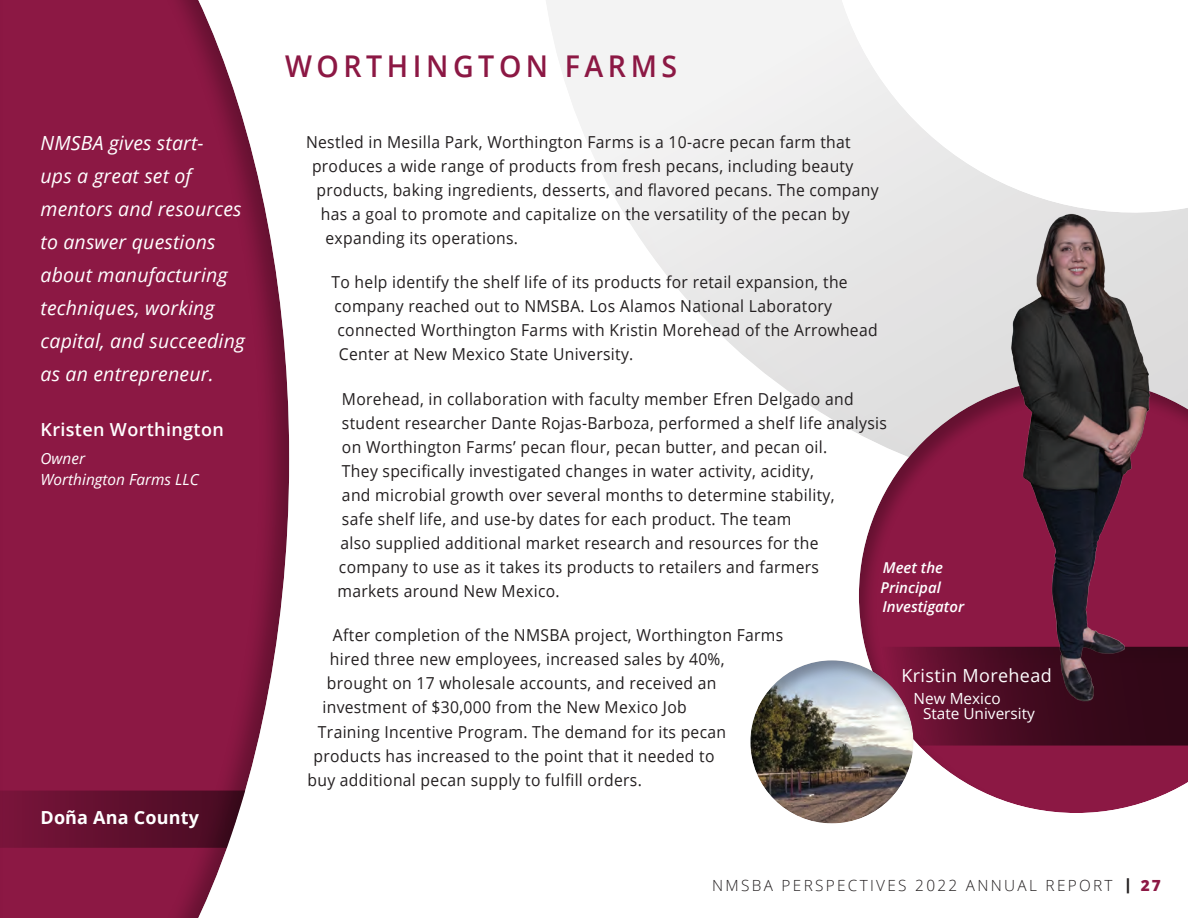
<style>
.page{position:relative;width:1188px;height:918px;background:#fff}
.page>*{position:absolute;margin:0;border:0;box-sizing:border-box;transform-origin:0 0}
.Body{font:600 30px "Open Sans";letter-spacing:.16em;color:#8c1844;scale:.95 1}
.Quote_Body{font:italic 19.5px/33px "Open Sans";letter-spacing:.01em;color:#fff}
.Quote_Name{font:600 18px "Open Sans";letter-spacing:.02em;color:#fff}
.t1{font:18px "Open Sans";letter-spacing:.02em;color:#fff}
.Quote_Title{font:700 18px "Open Sans";letter-spacing:.01em;color:#fff}
.Body-2{font:16.5px/24px "Open Sans";letter-spacing:.02em;color:#231f20;scale:.95 1}
.t2{font:300 15.3px "Open Sans";letter-spacing:.15em;color:#231f20}
.t3{font:15.3px/15px "Open Sans";color:#fff}
.Quote_Title-2{font:italic 15.3px/21px "Open Sans";color:#fff}
.t4{font:italic 600 15px/19.5px "Open Sans";color:#fff}
.s1{font-weight:800}
.s2{font-weight:800;color:#8c1844}
</style>
<div class="page">
<div style="left:0;top:0;width:291px;height:918px;background:#231f20;opacity:.33"></div>
<svg style="left:546px;top:0;width:642px;height:433px"></svg>
<div style="left:857px;top:376px;width:331px;height:438px;background:#231f20;opacity:.33"></div>
<div style="left:864px;top:645px;width:324px;height:102px;background:#231f20;opacity:.33"></div>
<div style="left:750px;top:658px;width:166px;height:166px;background:#231f20;opacity:.32"></div>
<img style="left:985px;top:210px;width:181px;height:497px">
<svg style="left:0;top:791px;width:245px;height:57px;background:#641735"></svg>
<p class="Quote_Body" style="left:40px;top:126px;width:206px">NMSBA gives start-<br>ups a great set of mentors and resources to answer questions about manufacturing techniques, working capital, and succeeding as an entrepreneur.</p>
<p class="Quote_Name" style="left:40px;top:417px;width:185px">Kristen Worthington</p>
<p class="Quote_Title-2" style="left:40px;top:447px;width:160px">Owner<br>Worthington Farms LLC</p>
<p class="Quote_Title" style="left:40px;top:805px;width:160px">Doña Ana County</p>
<p class="Body" style="left:285px;top:45px;width:414px">WORTHINGTON FARMS</p>
<p class="Body-2" style="left:306px;top:129px;width:575px">Nestled in Mesilla Park, Worthington Farms is a 10-acre pecan farm that</p>
<p class="Body-2" style="left:312px;top:153px;width:571px">produces a wide range of products from fresh pecans, including beauty</p>
<p class="Body-2" style="left:316px;top:177px;width:593px">products, baking ingredients, desserts, and flavored pecans. The company</p>
<p class="Body-2" style="left:321px;top:201px;width:558px">has a goal to promote and capitalize on the versatility of the pecan by</p>
<p class="Body-2" style="left:325px;top:225px;width:204px">expanding its operations.</p>
<p class="Body-2" style="left:331px;top:270px;width:576px">To help identify the shelf life of its products for retail expansion, the company reached out to NMSBA. Los Alamos National Laboratory connected Worthington Farms with Kristin Morehead of the Arrowhead Center at New Mexico State University.</p>
<p class="Body-2" style="left:337px;top:386px;width:580px">Morehead, in collaboration with faculty member Efren Delgado and student researcher Dante Rojas-Barboza, performed a shelf life analysis on Worthington Farms’ pecan flour, pecan butter, and pecan oil.<br>They specifically investigated changes in water activity, acidity,<br>and microbial growth over several months to determine stability,<br>safe shelf life, and use-by dates for each product. The team<br>also supplied additional market research and resources for the company to use as it takes its products to retailers and farmers<br>markets around New Mexico.</p>
<p class="Body-2" style="left:333px;top:623px;width:475px">After completion of the NMSBA project, Worthington Farms</p>
<p class="Body-2" style="left:330px;top:647px;width:417px">hired three new employees, increased sales by 40%,</p>
<p class="Body-2" style="left:327px;top:671px;width:412px">brought on 17 wholesale accounts, and received an</p>
<p class="Body-2" style="left:322px;top:695px;width:385px">investment of $30,000 from the New Mexico Job</p>
<p class="Body-2" style="left:318px;top:719px;width:431px">Training Incentive Program. The demand for its pecan</p>
<p class="Body-2" style="left:313px;top:743px;width:424px">products has increased to the point that it needed to</p>
<p class="Body-2" style="left:307px;top:767px;width:353px">buy additional pecan supply to fulfill orders.</p>
<p class="t4" style="left:880px;top:558px;width:85px">Meet the<br>Principal<br>Investigator</p>
<p class="t1" style="left:902px;top:663px;width:152px">Kristin Morehead</p>
<p class="t3" style="left:923px;top:691px;width:113px;text-indent:-10px">New Mexico<br>State University</p>
<p class="t2" style="left:712px;top:875px;width:450px">NMSBA PERSPECTIVES 2022 ANNUAL REPORT <span class="s1">|</span> <span class="s2">27</span></p>
</div>
